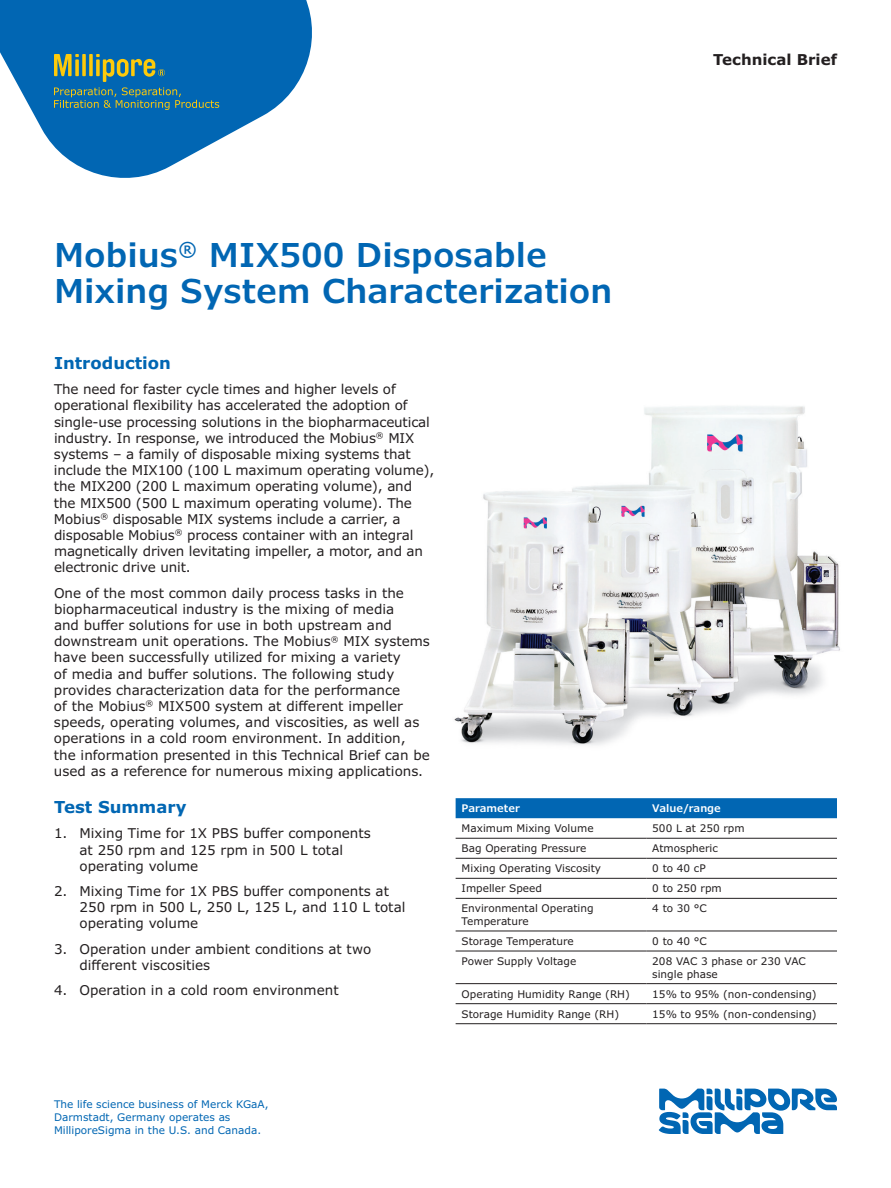
<style>
.page{position:relative;width:891px;height:1188px;background:#fff}
.page>*{position:absolute;margin:0;border:0;box-sizing:border-box;transform-origin:0 0}
.t1{font:600 33px/36px "Verdana Pro";color:#0166b3}
.t2{font:700 16.5px "Verdana Pro";color:#0166b3}
.t3{font:700 15px "Verdana Pro";color:#231f20}
.t4{font:13.5px/16.2px "Verdana Pro";color:#231f20}
.t5{font:10.5px/12.6px "Verdana Pro";color:#231f20}
.t6{font:10.5px/12.6px "Verdana Pro";color:#0166b3}
.t7{font:600 10.5px "Verdana Pro";color:#fff}
</style>
<div class="page">
<svg style="left:0;top:0;width:312px;height:178px;fill:#0166b3"></svg>
<svg style="left:54px;top:54px;width:165px;height:56px;background:#307892"></svg>
<div style="left:456px;top:798px;width:381px;height:20px;background:#0166b3"></div>
<hr style="left:456px;top:838px;width:190px;height:1px;background:#231f20">
<hr style="left:646px;top:838px;width:191px;height:1px;background:#231f20">
<hr style="left:456px;top:858px;width:190px;height:1px;background:#231f20">
<hr style="left:646px;top:858px;width:191px;height:1px;background:#231f20">
<hr style="left:456px;top:878px;width:190px;height:1px;background:#231f20">
<hr style="left:646px;top:878px;width:191px;height:1px;background:#231f20">
<hr style="left:456px;top:898px;width:190px;height:1px;background:#231f20">
<hr style="left:646px;top:898px;width:191px;height:1px;background:#231f20">
<hr style="left:456px;top:931px;width:190px;height:1px;background:#231f20">
<hr style="left:646px;top:931px;width:191px;height:1px;background:#231f20">
<hr style="left:456px;top:951px;width:190px;height:1px;background:#231f20">
<hr style="left:646px;top:951px;width:191px;height:1px;background:#231f20">
<hr style="left:456px;top:983px;width:190px;height:1px;background:#231f20">
<hr style="left:646px;top:983px;width:191px;height:1px;background:#231f20">
<hr style="left:456px;top:1003px;width:190px;height:1px;background:#231f20">
<hr style="left:646px;top:1003px;width:191px;height:1px;background:#231f20">
<hr style="left:456px;top:1023px;width:190px;height:1px;background:#231f20">
<hr style="left:646px;top:1023px;width:191px;height:1px;background:#231f20">
<img style="left:454px;top:406px;width:386px;height:339px">
<svg style="left:659px;top:1089px;width:178px;height:45px"></svg>
<h1 class="t1" style="left:54px;top:237px;width:560px">Mobius<sup>®</sup> MIX500 Disposable<br>Mixing System Characterization</h1>
<p class="t3" style="left:713px;top:50px;width:125px">Technical Brief</p>
<p class="t2" style="left:54px;top:352px;width:119px">Introduction</p>
<p class="t4" style="left:54px;top:381px;width:382px">The need for faster cycle times and higher levels of operational flexibility has accelerated the adoption of single-use processing solutions in the biopharmaceutical industry. In response, we introduced the Mobius<sup>®</sup> MIX systems – a family of disposable mixing systems that include the MIX100 (100 L maximum operating volume), the MIX200 (200 L maximum operating volume), and the MIX500 (500 L maximum operating volume). The Mobius<sup>®</sup> disposable MIX systems include a carrier, a disposable Mobius<sup>®</sup> process container with an integral magnetically driven levitating impeller, a motor, and an electronic drive unit.</p>
<p class="t4" style="left:54px;top:585px;width:377px">One of the most common daily process tasks in the biopharmaceutical industry is the mixing of media<br>and buffer solutions for use in both upstream and downstream unit operations. The Mobius<sup>®</sup> MIX systems have been successfully utilized for mixing a variety<br>of media and buffer solutions. The following study provides characterization data for the performance<br>of the Mobius<sup>®</sup> MIX500 system at different impeller speeds, operating volumes, and viscosities, as well as operations in a cold room environment. In addition, the information presented in this Technical Brief can be used as a reference for numerous mixing applications.</p>
<p class="t2" style="left:54px;top:797px;width:134px">Test Summary</p>
<p class="t4" style="left:80px;top:826px;width:293px;text-indent:-26px">1. Mixing Time for 1X PBS buffer components at 250 rpm and 125 rpm in 500 L total operating volume</p>
<p class="t4" style="left:80px;top:883px;width:327px;text-indent:-26px">2. Mixing Time for 1X PBS buffer components at<br>250 rpm in 500 L, 250 L, 125 L, and 110 L total operating volume</p>
<p class="t4" style="left:80px;top:941px;width:293px;text-indent:-26px">3. Operation under ambient conditions at two different viscosities</p>
<p class="t4" style="left:54px;top:982px;width:286px">4. Operation in a cold room environment</p>
<p class="t7" style="left:462px;top:802px;width:60px">Parameter</p>
<p class="t7" style="left:652px;top:802px;width:70px">Value/range</p>
<p class="t5" style="left:462px;top:822px;width:134px">Maximum Mixing Volume</p>
<p class="t5" style="left:652px;top:822px;width:94px">500 L at 250 rpm</p>
<p class="t5" style="left:462px;top:842px;width:126px">Bag Operating Pressure</p>
<p class="t5" style="left:652px;top:842px;width:67px">Atmospheric</p>
<p class="t5" style="left:462px;top:862px;width:141px">Mixing Operating Viscosity</p>
<p class="t5" style="left:652px;top:862px;width:55px">0 to 40 cP</p>
<p class="t5" style="left:462px;top:882px;width:82px">Impeller Speed</p>
<p class="t5" style="left:652px;top:882px;width:71px">0 to 250 rpm</p>
<p class="t5" style="left:462px;top:902px;width:134px">Environmental Operating<br>Temperature</p>
<p class="t5" style="left:652px;top:902px;width:56px">4 to 30 °C</p>
<p class="t5" style="left:462px;top:935px;width:114px">Storage Temperature</p>
<p class="t5" style="left:652px;top:935px;width:56px">0 to 40 °C</p>
<p class="t5" style="left:462px;top:955px;width:116px">Power Supply Voltage</p>
<p class="t5" style="left:652px;top:955px;width:155px">208 VAC 3 phase or 230 VAC single phase</p>
<p class="t5" style="left:462px;top:988px;width:170px">Operating Humidity Range (RH)</p>
<p class="t5" style="left:652px;top:988px;width:166px">15% to 95% (non-condensing)</p>
<p class="t5" style="left:462px;top:1008px;width:159px">Storage Humidity Range (RH)</p>
<p class="t5" style="left:652px;top:1008px;width:166px">15% to 95% (non-condensing)</p>
<p class="t6" style="left:54px;top:1098px;width:216px">The life science business of Merck KGaA,<br>Darmstadt, Germany operates as<br>MilliporeSigma in the U.S. and Canada.</p>
</div>
